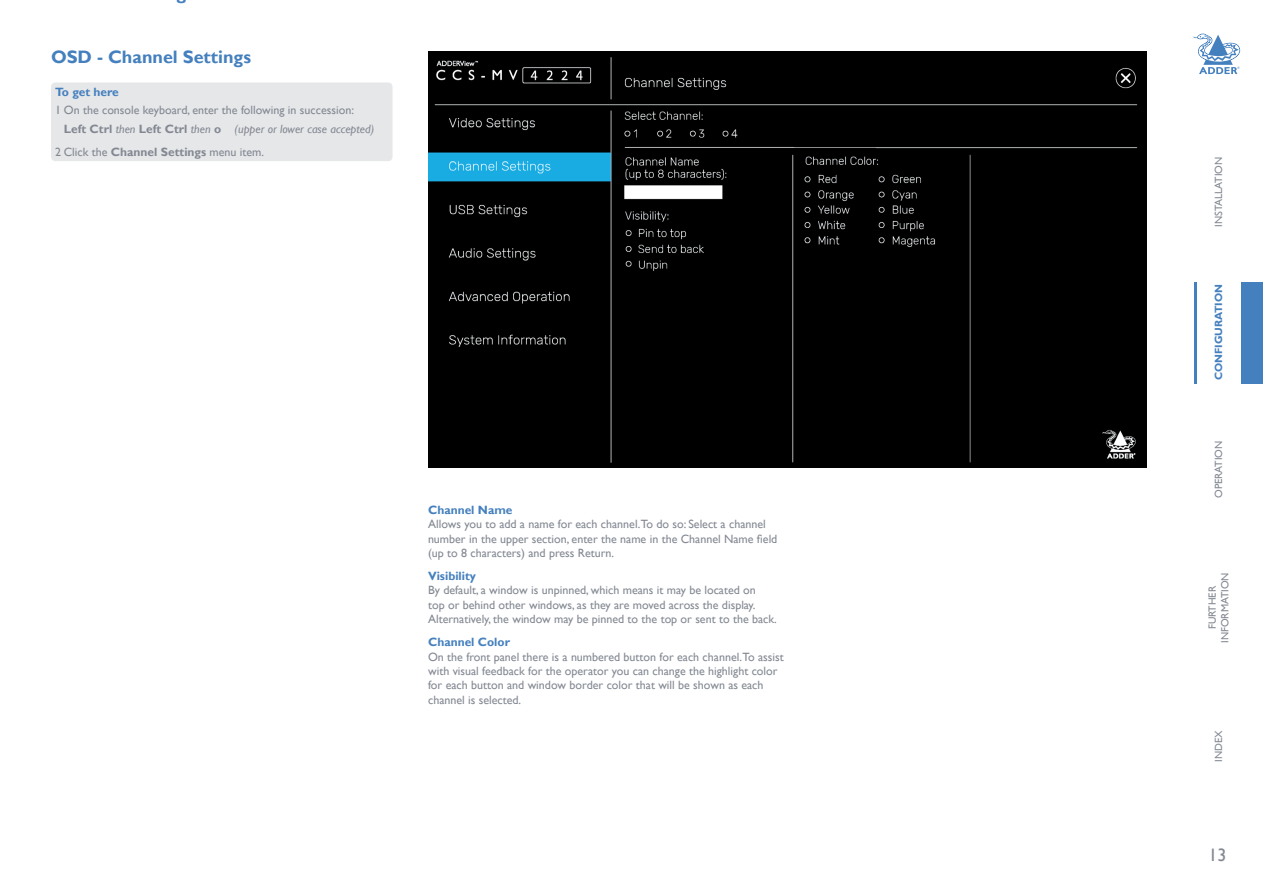
<style>
.page{position:relative;width:1263px;height:893px;background:#fff}
.page>*{position:absolute;margin:0;border:0;box-sizing:border-box;transform-origin:0 0}
.t1{font:700 18px "Gill Sans";color:#4580be}
.t2{font:18px "Gill Sans";color:#838892}
.t3{font:12px/14.4px "Gill Sans";color:#838892}
.t4{font:700 12px "Gill Sans";color:#4580be}
.t5{font:10.5px/12.6px "Gill Sans";color:#838892;text-align:center}
.t6{font:700 10.5px "Gill Sans";color:#4580be}
.s1{font-weight:700}
.s2{font-style:italic}
</style>
<div class="page">
<svg style="left:1192px;top:34px;width:48px;height:40px"></svg>
<div style="left:1241px;top:282px;width:22px;height:101px;background:#4580be"></div>
<hr style="left:1194px;top:282px;width:2px;height:101px;background:#4580be">
<div style="left:51px;top:82px;width:341px;height:79px;background:#e6e7e9;border-radius:4px"></div>
<div style="left:428px;top:51px;width:718px;height:416px;background:#000001"></div>
<h1 class="t1" style="left:51px;top:47px;width:202px">OSD - Channel Settings</h1>
<p class="t4" style="left:55px;top:84px;width:65px">To get here</p>
<p class="t3" style="left:64px;top:101px;width:312px;line-height:18.6px;text-indent:-9px">1 On the console keyboard, enter the following in succession:<br><span class="s1">Left Ctrl</span> <span class="s2">then</span> <span class="s1">Left Ctrl</span> <span class="s2">then</span> <span class="s1">o</span> <span class="s2">(upper or lower case accepted)</span></p>
<p class="t3" style="left:55px;top:145px;width:210px">2 Click the <span class="s1">Channel Settings</span> menu item.</p>
<p class="t4" style="left:428px;top:503px;width:86px">Channel Name</p>
<p class="t3" style="left:428px;top:517px;width:351px">Allows you to add a name for each channel.To do so: Select a channel number in the upper section, enter the name in the Channel Name field (up to 8 characters) and press Return.</p>
<p class="t4" style="left:428px;top:569px;width:49px">Visibility</p>
<p class="t3" style="left:428px;top:583px;width:350px">By default, a window is unpinned, which means it may be located on<br>top or behind other windows, as they are moved across the display.<br>Alternatively, the window may be pinned to the top or sent to the back.</p>
<p class="t4" style="left:428px;top:635px;width:83px">Channel Color</p>
<p class="t3" style="left:428px;top:649px;width:357px">On the front panel there is a numbered button for each channel.To assist with visual feedback for the operator you can change the highlight color for each button and window border color that will be shown as each channel is selected.</p>
<p class="t5" style="left:1212px;top:227px;width:71px;rotate:-90deg">INSTALLATION</p>
<p class="t6" style="left:1212px;top:380px;width:98px;rotate:-90deg">CONFIGURATION</p>
<p class="t5" style="left:1212px;top:498px;width:59px;rotate:-90deg">OPERATION</p>
<p class="t5" style="left:1206px;top:643px;width:72px;rotate:-90deg">FURTHER<br>INFORMATION</p>
<p class="t5" style="left:1212px;top:762px;width:33px;rotate:-90deg">INDEX</p>
<h1 class="t2" style="left:1208px;top:844px;width:19px">13</h1>
</div>
